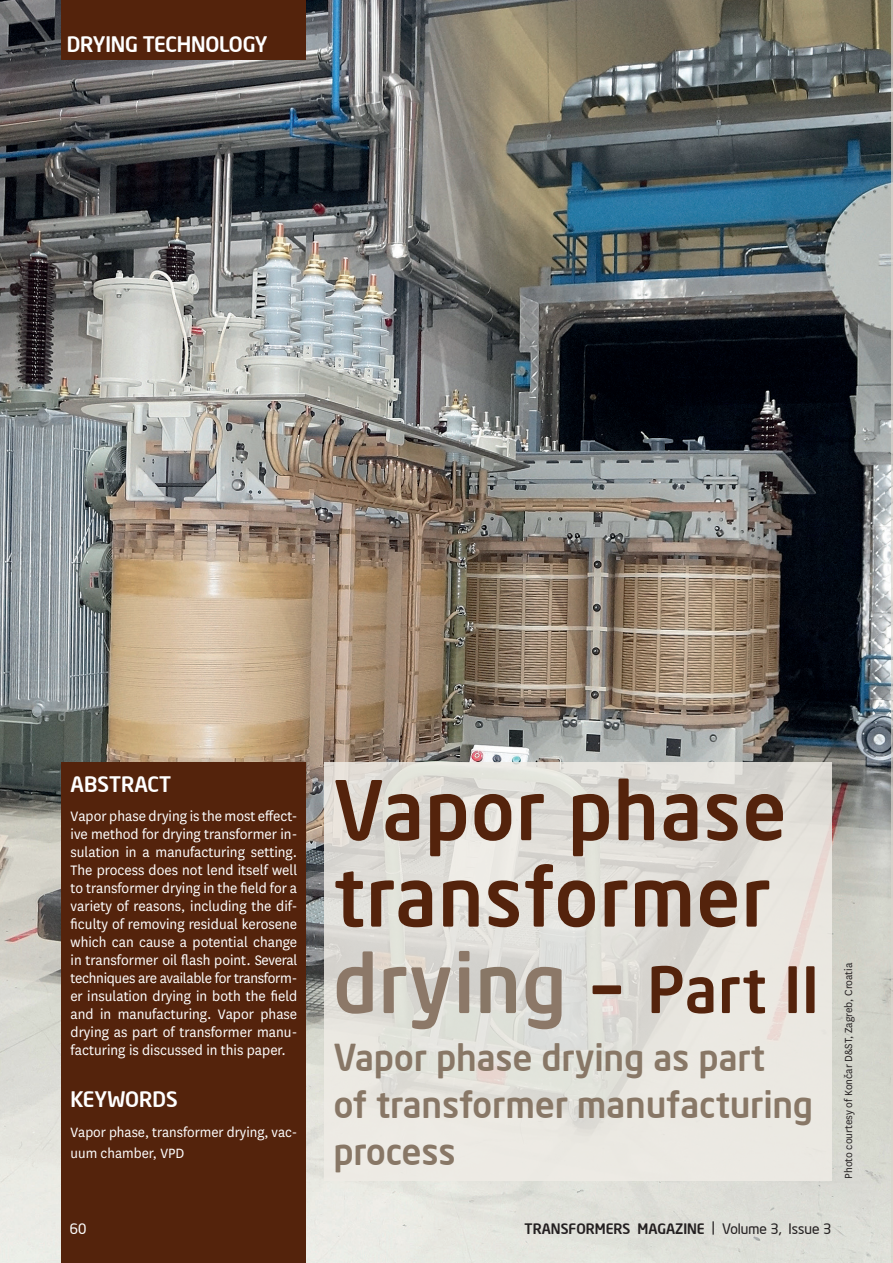
<style>
.page{position:relative;width:893px;height:1263px;background:#fff}
.page>*{position:absolute;margin:0;border:0;box-sizing:border-box;transform-origin:0 0}
.t1{font:500 81px/86.4px "Neo Sans Intel";letter-spacing:.03em;color:#54230c;scale:.95 1}
.t2{font:500 63px "Neo Sans Intel";letter-spacing:.03em;color:#54230c;scale:.95 1}
.t3{font:500 36.45px/47px "Neo Sans Intel";letter-spacing:.01em;color:#876;scale:.96 1}
.t4{font:500 21px "Neo Sans Intel";letter-spacing:-.01em;color:#fff}
.t5{font:16.05px/18px "National";color:#fff;text-align:justify;scale:.96 1}
.t6{font:15.75px/20.9px "National";color:#fff;scale:.96 1}
.t7{font:500 14.25px "Neo Sans Intel";color:#231f20}
.t8{font:14.25px "Neo Sans Intel";color:#fff}
.t9{font:12px "National";color:#231f20;scale:.96 1}
.s1{font-size:81px;color:#8c7868}
.s2{font-size:81px;color:#876}
.s3{font-size:81px}
.s4{font-weight:400}
</style>
<div class="page">
<img style="left:0;top:0;width:891px;height:1263px">
<hr style="left:891px;top:0;width:2px;height:1263px;background:#d9d5cc">
<svg style="left:324px;top:763px;width:508px;height:418px;background:#e3e1db"></svg>
<div style="left:62px;top:763px;width:244px;height:500px;background:#54230c"></div>
<div style="left:62px;top:0;width:244px;height:60px;background:#54230c"></div>
<h3 class="t4" style="left:67px;top:31px;width:74px">EVENTS</h3>
<h3 class="t4" style="left:67px;top:31px;width:202px">DRYING TECHNOLOGY</h3>
<h3 class="t4" style="left:71px;top:771px;width:102px">ABSTRACT</h3>
<p class="t5" style="left:71px;top:807px;width:238px">Vapor phase drying is the most effect&shy;ive method for drying transformer in&shy;sulation in a manufacturing setting.<br>The process does not lend itself well to transformer drying in the field for a variety of reasons, including the dif&shy;ficulty of removing residual kerosene which can cause a potential change in transformer oil flash point. Several techniques are available for transform&shy;er insulation drying in both the field and in manufacturing. Vapor phase drying as part of transformer manu&shy;facturing is discussed in this paper.</p>
<h3 class="t4" style="left:71px;top:1086px;width:109px">KEYWORDS</h3>
<p class="t6" style="left:71px;top:1121px;width:238px">Vapor phase, transformer drying, vac&shy;uum chamber, VPD</p>
<p class="t8" style="left:70px;top:1220px;width:18px">60</p>
<h1 class="t1" style="left:334px;top:765px;width:478px">Vapor phase transformer</h1>
<h2 class="t2" style="left:334px;top:950px;width:512px"><span class="s1">dryi</span><span class="s2">n</span><span class="s1">g</span> <span class="s3">–</span> Part II</h2>
<h3 class="t3" style="left:334px;top:1034px;width:501px">Vapor phase drying as part<br>of transformer manufacturing process</h3>
<p class="t9" style="left:840px;top:1179px;width:226px;rotate:-90deg">Photo courtesy of Končar D&amp;ST, Zagreb, Croatia</p>
<p class="t7" style="left:525px;top:1220px;width:308px">TRANSFORMERS MAGAZINE <span class="s4">| Volume</span> <span class="s4">3, I</span><span class="s4">ssue</span> <span class="s4">3</span></p>
</div>
